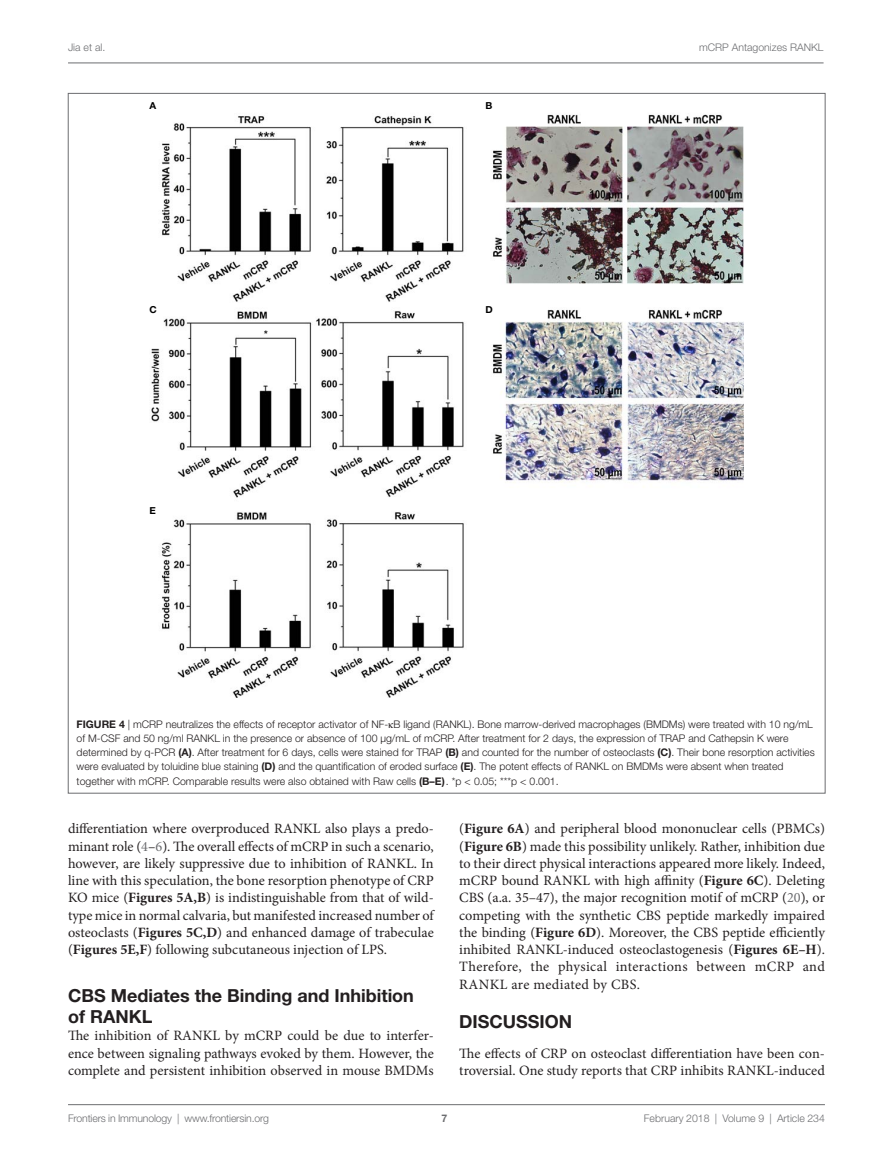
<style>
.page{position:relative;width:893px;height:1170px;background:#fff}
.page>*{position:absolute;margin:0;border:0;box-sizing:border-box;transform-origin:0 0}
.t1{font:700 18px/21px "Helvetica Neue LT Std";color:#231f20}
.t2{font:14.25px/17.2px "Minion Pro";color:#231f20;text-align:justify}
.t3{font:300 10.5px/14.2px "Helvetica Neue LT Std";color:#231f20}
.t4{font:300 10.5px "Helvetica Neue LT Std";color:#6c6d70}
.t5{font:700 10.5px "Helvetica Neue LT Std";color:#6c6d70}
.t6{font:700 9.6px "Helvetica Neue LT Std";color:#000}
.s1{font-weight:700}
.s2{font-family:"STIX General";font-weight:400}
.s3{font-family:"Adv OT6 e 5 d 2 ec 0";font-weight:400}
.s4{color:#6c6d70}
</style>
<div class="page">
<hr style="left:68px;top:1104px;width:757px;height:1px;background:#6c6d70">
<hr style="left:68px;top:63px;width:755px;height:1px;background:#6c6d70">
<img style="left:151px;top:114px;width:593px;height:583px">
<p class="t4" style="left:68px;top:41px;width:39px">Jia et al.</p>
<p class="t4" style="left:699px;top:41px;width:126px">mCRP Antagonizes RANKL</p>
<p class="t6" style="left:150px;top:100px;width:8px">A</p>
<p class="t6" style="left:485px;top:100px;width:8px">B</p>
<p class="t6" style="left:150px;top:304px;width:9px">C</p>
<p class="t6" style="left:150px;top:504px;width:8px">E</p>
<p class="t6" style="left:485px;top:304px;width:9px">D</p>
<p class="t3" style="left:77px;top:716px;width:740px"><span class="s1">Figure 4</span> | mCRP neutralizes the effects of receptor activator of NF-<span class="s2">κ</span>B ligand (RANKL). Bone marrow-derived macrophages (BMDMs) were treated with 10 ng/mL of M-CSF and 50 ng/ml RANKL in the presence or absence of 100 µg/mL of mCRP. After treatment for 2 days, the expression of TRAP and Cathepsin K were determined by q-PCR <span class="s1">(A)</span>. After treatment for 6 days, cells were stained for TRAP <span class="s1">(B)</span> and counted for the number of osteoclasts <span class="s1">(C)</span>. Their bone resorption activities were evaluated by toluidine blue staining <span class="s1">(D)</span> and the quantification of eroded surface <span class="s1">(E)</span>. The potent effects of RANKL on BMDMs were absent when treated together with mCRP. Comparable results were also obtained with Raw cells <span class="s1">(B–E</span> <span class="s3">. *p &lt; 0.05; ***p &lt; 0.001.</span></p>
<p class="t2" style="left:68px;top:820px;width:367px">differentiation where overproduced RANKL also plays a predo&shy;minant role (<span class="s4">4</span>–<span class="s4">6</span>). The overall effects of mCRP in such a scenario, however, are likely suppressive due to inhibition of RANKL. In line with this speculation, the bone resorption phenotype of CRP KO mice (<span class="s1">Figures 5A,B</span>) is indistinguishable from that of wild&shy;type mice in normal calvaria, but manifested increased number of osteoclasts (<span class="s1">Figures 5C,D</span>) and enhanced damage of trabeculae (<span class="s1">Figures 5E,F</span>) following subcutaneous injection of LPS.</p>
<p class="t1" style="left:68px;top:984px;width:347px">CBS Mediates the Binding and Inhibition of RAN</p>
<p class="t1" style="left:129px;top:1005px;width:24px">KL</p>
<p class="t2" style="left:68px;top:1027px;width:367px">The inhibition of RANKL by mCRP could be due to interfer&shy;ence between signaling pathways evoked by them. However, the complete and persistent inhibition observed in mouse BMDMs</p>
<p class="t2" style="left:459px;top:820px;width:367px">(<span class="s1">Figure 6A</span>) and peripheral blood mononuclear cells (PBMCs) (<span class="s1">Figure 6B</span>) made this possibility unlikely. Rather, inhibition due to their direct physical interactions appeared more likely. Indeed, mCRP bound RANKL with high affinity (<span class="s1">Figure 6C</span>). Deleting CBS (a.a. 35–47), the major recognition motif of mCRP (<span class="s4">20</span>), or competing with the synthetic CBS peptide markedly impaired the binding (<span class="s1">Figure 6D</span>). Moreover, the CBS peptide efficiently inhibited RANKL-induced osteoclastogenesis (<span class="s1">Figures 6E–H</span>).<br>Therefore, the physical interactions between mCRP and RANKL are mediated by CBS.</p>
<p class="t1" style="left:459px;top:1010px;width:112px">DISCUSSION</p>
<p class="t2" style="left:459px;top:1044px;width:367px">The effects of CRP on osteoclast differentiation have been con&shy;troversial. One study reports that CRP inhibits RANKL-induced</p>
<p class="t4" style="left:68px;top:1111px;width:203px">Frontiers in Immunology | www.frontiersin.org</p>
<p class="t4" style="left:644px;top:1111px;width:183px">February 2018 | Volume 9 | Article 234</p>
<p class="t5" style="left:441px;top:1111px;width:7px">7</p>
</div>
